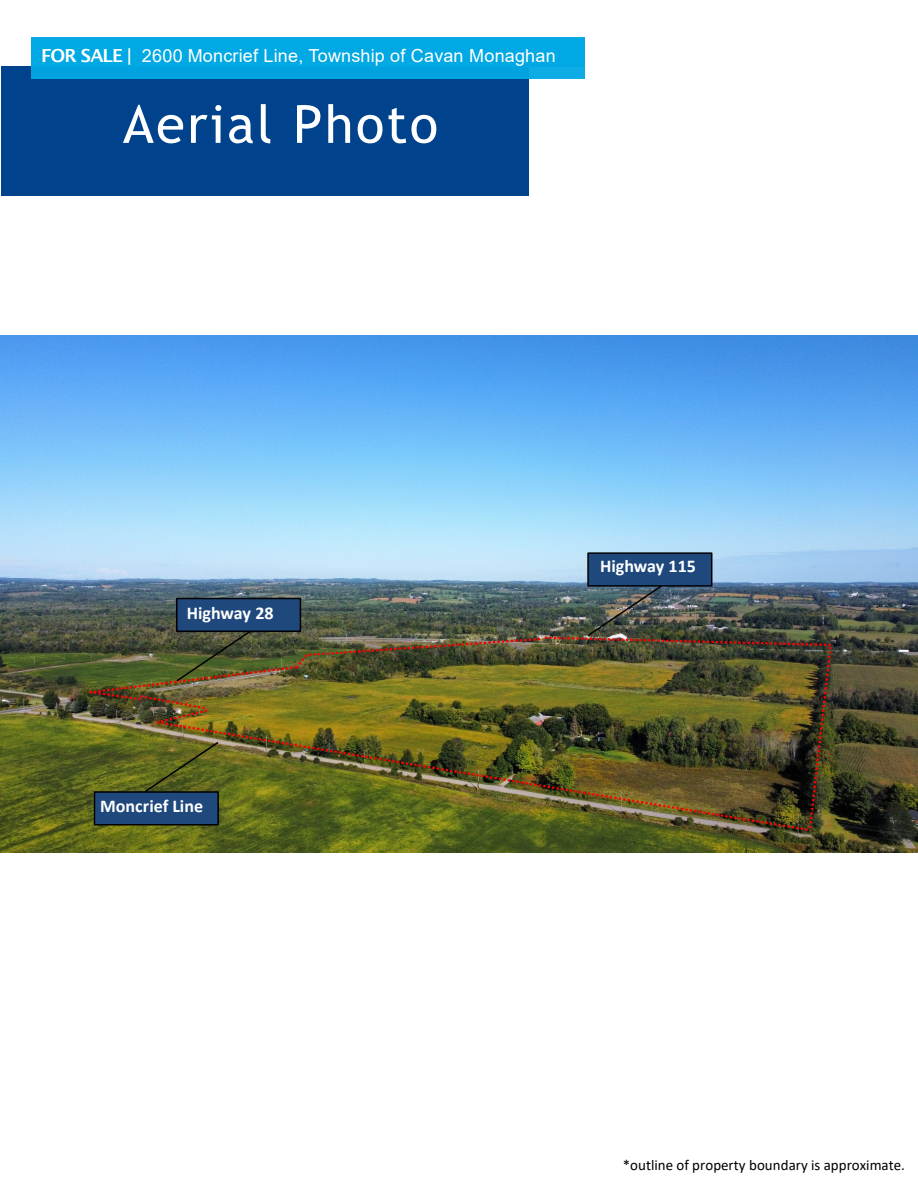
<style>
.page{position:relative;width:918px;height:1188px;background:#fff}
.page>*{position:absolute;margin:0;border:0;box-sizing:border-box;transform-origin:0 0}
.t1{font:52.5px "Trebuchet MS";letter-spacing:.045em;color:#fff}
.t2{font:18px "Arial";letter-spacing:.015em;color:#fff}
.t3{font:700 18px "Calibri";color:#fff}
.t4{font:15px "Calibri";letter-spacing:.005em;color:#000}
.s1{font-family:"Lucida Sans";font-weight:600}
</style>
<div class="page">
<div style="left:1px;top:67px;width:527px;height:129px;background:#00438c"></div>
<div style="left:31px;top:38px;width:554px;height:41px;background:#00a8e4"></div>
<img style="left:0;top:336px;width:918px;height:516px">
<div style="left:587px;top:552px;width:125px;height:35px;background:#1f497d;border:2px solid #000"></div>
<img style="left:87px;top:584px;width:746px;height:247px">
<p class="t2" style="left:41px;top:44px;width:516px"><span class="s1">FOR SALE |</span> 2600 Moncrief Line, Township of Cavan Monaghan</p>
<h2 class="t1" style="left:123px;top:91px;width:317px">Aerial Photo</h2>
<p class="t3" style="left:187px;top:601px;width:88px">Highway 28</p>
<p class="t3" style="left:100px;top:794px;width:105px">Moncrief Line</p>
<p class="t3" style="left:600px;top:554px;width:98px">Highway 115</p>
<p class="t4" style="left:623px;top:1155px;width:284px">*outline of property boundary is approximate.</p>
</div>
